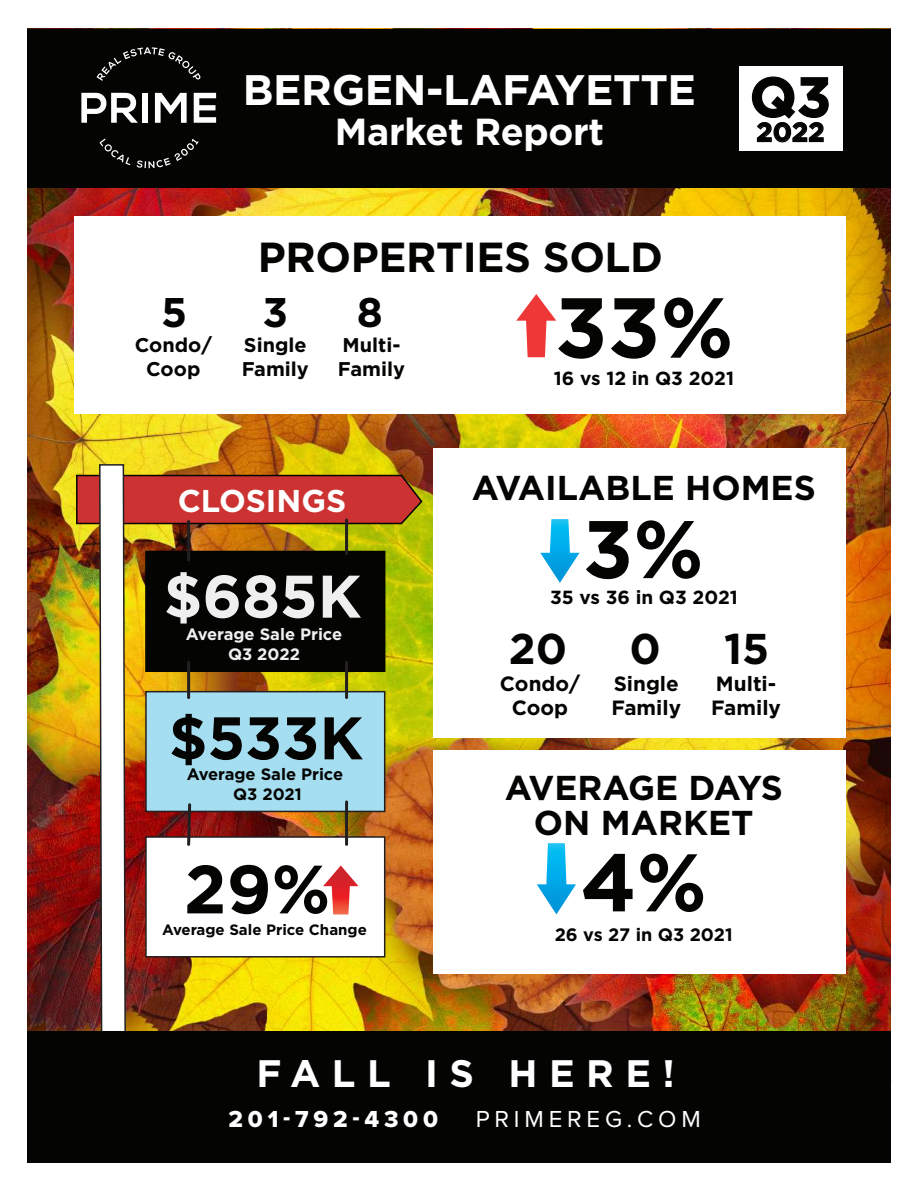
<style>
.page{position:relative;width:918px;height:1188px;background:#fff}
.page>*{position:absolute;margin:0;border:0;box-sizing:border-box;transform-origin:0 0}
.t1{font:700 84.9px "Gotham";color:#040503}
.t2{font:700 81.6px "Gotham";color:#040503}
.t3{font:700 68.25px "Gotham";color:#040503}
.t4{font:700 60px "Gotham";color:#efeff0}
.t5{font:700 60px "Gotham";color:#040503}
.t6{font:700 55.65px "Gotham";color:#040503}
.t7{font:700 43.05px "Gotham";color:#040503}
.t8{font:700 42.6px "Gotham";letter-spacing:-.01em;color:#fff}
.t9{font:700 42px "Gotham";letter-spacing:-.01em;color:#040503}
.t10{font:700 41.4px "Gotham";color:#040503}
.t11{font:700 38.25px "Gotham";letter-spacing:.3em;color:#fff}
.t12{font:700 37.65px "Gotham";letter-spacing:-.01em;color:#fff}
.t13{font:700 34.5px/34.5px "Gotham";color:#040503;text-align:center}
.t14{font:700 31.5px "Gotham";color:#fff}
.t15{font:700 26.4px "Gotham";color:#040503}
.t16{font:24px "Proxima Nova Extrabld";letter-spacing:.2em;color:#fff}
.t17{font:24px "Proxima Nova";letter-spacing:.2em;color:#fff}
.t18{font:700 20.7px/24.8px "Gotham";color:#040503}
.t19{font:700 19.8px/23.9px "Gotham";color:#040503}
.t20{font:700 18.9px "Gotham";color:#040503}
.t21{font:700 18px "Gotham";color:#040503}
.t22{font:700 16.5px/19.8px "Gotham";color:#efeff0;text-align:center}
.t23{font:700 16.5px/19.8px "Gotham";color:#040503;text-align:center}
.t24{font:700 15px "Gotham";color:#040503}
</style>
<div class="page">
<img style="left:27px;top:187px;width:864px;height:844px">
<div style="left:27px;top:29px;width:864px;height:158px;background:#040503"></div>
<div style="left:433px;top:448px;width:412px;height:290px;background:#fff"></div>
<div style="left:74px;top:216px;width:771px;height:197px;background:#fff"></div>
<div style="left:433px;top:750px;width:412px;height:224px;background:#fff"></div>
<svg style="left:540px;top:519px;width:40px;height:64px"></svg>
<svg style="left:537px;top:843px;width:39px;height:71px"></svg>
<div style="left:739px;top:66px;width:104px;height:85px;background:#fff"></div>
<svg style="left:751px;top:76px;width:78px;height:67px"></svg>
<svg style="left:516px;top:294px;width:40px;height:63px"></svg>
<img style="left:75px;top:463px;width:348px;height:568px">
<hr style="left:345px;top:802px;width:3px;height:42px;background:#231f20">
<hr style="left:187px;top:522px;width:3px;height:38px;background:#231f20">
<hr style="left:345px;top:520px;width:3px;height:34px;background:#231f20">
<div style="left:27px;top:1031px;width:864px;height:132px;background:#040503"></div>
<svg style="left:97px;top:47px;width:104px;height:34px"></svg>
<svg style="left:99px;top:139px;width:31px;height:26px"></svg>
<svg style="left:137px;top:139px;width:62px;height:29px"></svg>
<svg style="left:81px;top:93px;width:57px;height:30px"></svg>
<div style="left:142px;top:93px;width:6px;height:30px;background:#fff"></div>
<svg style="left:155px;top:93px;width:32px;height:30px"></svg>
<svg style="left:194px;top:93px;width:22px;height:30px"></svg>
<h3 class="t8" style="left:243px;top:66px;width:455px">BERGEN-LAFAYETTE</h3>
<h3 class="t12" style="left:335px;top:110px;width:271px">Market Report</h3>
<h3 class="t6" style="left:750px;top:65px;width:83px">Q3</h3>
<p class="t15" style="left:756px;top:117px;width:70px">2022</p>
<h3 class="t9" style="left:258px;top:232px;width:407px">PROPERTIES SOLD</h3>
<h3 class="t10" style="left:161px;top:288px;width:28px">5</h3>
<h3 class="t10" style="left:263px;top:288px;width:27px">3</h3>
<h3 class="t10" style="left:357px;top:288px;width:28px">8</h3>
<p class="t19" style="left:135px;top:333px;width:79px;text-align:center">Condo/<br>Coop</p>
<p class="t19" style="left:242px;top:333px;width:69px">Single<br>Family</p>
<p class="t19" style="left:338px;top:333px;width:69px">Multi-<br>Family</p>
<h1 class="t1" style="left:555px;top:279px;width:180px">33%</h1>
<p class="t20" style="left:554px;top:368px;width:182px">16 vs 12 in Q3 2021</p>
<h3 class="t14" style="left:178px;top:483px;width:170px">CLOSINGS</h3>
<h3 class="t4" style="left:164px;top:562px;width:199px">$685K</h3>
<p class="t22" style="left:186px;top:624px;width:158px">Average Sale Price<br>Q3 2022</p>
<h3 class="t5" style="left:169px;top:703px;width:196px">$533K</h3>
<p class="t23" style="left:187px;top:764px;width:158px">Average Sale Price<br>Q3 2021</p>
<h3 class="t3" style="left:184px;top:850px;width:148px">29%</h3>
<p class="t24" style="left:162px;top:921px;width:206px">Average Sale Price Change</p>
<h3 class="t13" style="left:472px;top:469px;width:346px">AVAILABLE HOMES</h3>
<h2 class="t2" style="left:583px;top:502px;width:122px">3%</h2>
<p class="t20" style="left:550px;top:587px;width:189px">35 vs 36 in Q3 2021</p>
<h3 class="t7" style="left:509px;top:624px;width:60px">20</h3>
<h3 class="t7" style="left:630px;top:624px;width:33px">0</h3>
<h3 class="t7" style="left:724px;top:624px;width:47px">15</h3>
<p class="t18" style="left:500px;top:670px;width:82px;text-align:center">Condo/<br>Coop</p>
<p class="t18" style="left:611px;top:670px;width:71px">Single<br>Family</p>
<p class="t18" style="left:711px;top:670px;width:71px">Multi-<br>Family</p>
<h3 class="t13" style="left:505px;top:770px;width:280px">AVERAGE DAYS<br>ON MARKET</h3>
<h2 class="t2" style="left:580px;top:835px;width:128px">4%</h2>
<p class="t21" style="left:555px;top:924px;width:179px">26 vs 27 in Q3 2021</p>
<h3 class="t11" style="left:257px;top:1051px;width:420px">FALL IS HERE!</h3>
<p class="t16" style="left:229px;top:1101px;width:211px">201-792-4300</p>
<p class="t17" style="left:476px;top:1101px;width:227px">PRIMEREG.COM</p>
</div>
